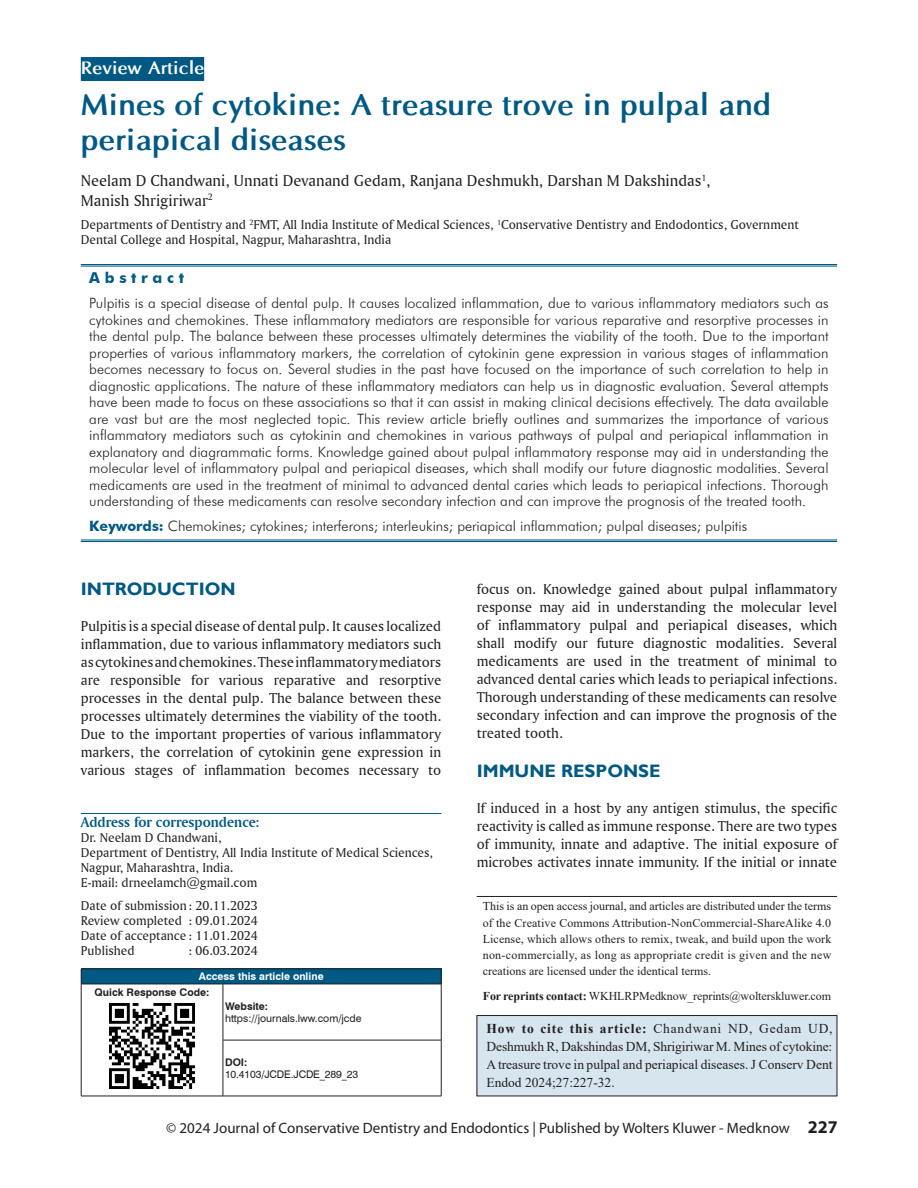
<style>
.page{position:relative;width:918px;height:1188px;background:#fff}
.page>*{position:absolute;margin:0;border:0;box-sizing:border-box;transform-origin:0 0}
.AT{font:700 30px/34.5px "Optima";color:#005983}
.t1{font:700 18px "Gill Sans";color:#005983}
.AH{font:700 18px "Optima";color:#fff}
.AU{font:16.5px/19.5px "Amerigo BT Roman A";color:#231f20}
.TX{font:15px/18px "Amerigo BT Roman A";color:#231f20;text-align:justify}
.R_FOLIO{font:15px "Myriad";color:#231f20}
.ADD{font:15px "Amerigo BT Bold A";color:#005983}
.ABSH{font:700 15px "Futura BT";letter-spacing:.31em;color:#005983}
.ABS{font:300 14.25px/16.5px "Futura BT";color:#231f20;text-align:justify}
.KWD{font:300 14.25px "Futura BT";color:#231f20}
.HTC{font:13.5px/18px "Times New Roman";color:#231f20;text-align:justify}
.AFF{font:13.5px/15px "Amerigo BT Roman A";color:#231f20}
.ADD-2{font:13.5px/15px "Amerigo BT Roman A";color:#231f20}
.HIS{font:13.5px/15px "Amerigo BT Roman A";color:#231f20;text-align:justify}
.C{font:12px/16.2px "Times New Roman";color:#231f20;text-align:justify}
.WEB{font:10.5px/12.6px "Swiss 721 BT";color:#231f20}
.AAO{font:700 10.5px "Swiss 721 BT";color:#fff}
.QRC{font:700 10.5px "Swiss 721 BT";color:#231f20}
.s1{font-weight:700;color:#005983}
.s2{font-weight:700}
.s3{font-family:"Myriad Pro";font-weight:700;font-size:18px}
</style>
<div class="page">
<hr style="left:81px;top:264px;width:756px;height:1px;background:#005983">
<hr style="left:81px;top:266px;width:756px;height:1px;background:#005983">
<hr style="left:81px;top:540px;width:756px;height:1px;background:#005983">
<hr style="left:81px;top:541px;width:756px;height:1px;background:#005983">
<div style="left:81px;top:969px;width:360px;height:15px;background:#005983"></div>
<hr style="left:441px;top:984px;width:1px;height:56px;background:#231f20">
<hr style="left:441px;top:1040px;width:1px;height:56px;background:#231f20">
<hr style="left:223px;top:984px;width:1px;height:56px;background:#231f20">
<hr style="left:223px;top:1040px;width:218px;height:1px;background:#231f20">
<hr style="left:223px;top:1040px;width:1px;height:56px;background:#231f20">
<hr style="left:81px;top:1096px;width:142px;height:1px;background:#231f20">
<hr style="left:223px;top:1096px;width:218px;height:1px;background:#231f20">
<hr style="left:81px;top:969px;width:142px;height:1px;background:#231f20">
<svg style="left:81px;top:969px;width:1px;height:15px"></svg>
<hr style="left:223px;top:969px;width:218px;height:1px;background:#231f20">
<svg style="left:441px;top:969px;width:1px;height:15px"></svg>
<hr style="left:81px;top:984px;width:142px;height:1px;background:#231f20">
<hr style="left:223px;top:984px;width:218px;height:1px;background:#231f20">
<hr style="left:81px;top:984px;width:1px;height:56px;background:#231f20">
<hr style="left:81px;top:1040px;width:1px;height:56px;background:#231f20">
<img style="left:110px;top:1003px;width:85px;height:85px">
<div style="left:81px;top:57px;width:123px;height:24px;background:#005983"></div>
<div style="left:477px;top:1016px;width:360px;height:80px;background:#d7e5ef"></div>
<div style="left:477px;top:1015px;width:360px;height:81px;border:1px solid #231f20"></div>
<hr style="left:477px;top:896px;width:360px;height:1px;background:#231f20">
<hr style="left:81px;top:813px;width:360px;height:1px;background:#005983">
<p class="AH" style="left:81px;top:57px;width:125px">Review Article</p>
<p class="AT" style="left:81px;top:87px;width:692px">Mines of cytokine: A treasure trove in pulpal and periapical diseases</p>
<p class="AU" style="left:81px;top:170px;width:631px">Neelam D Chandwani, Unnati Devanand Gedam, Ranjana Deshmukh, Darshan M Dakshindas<sup>1</sup>,<br>Manish Shrigiriwar<sup>2</sup></p>
<p class="AFF" style="left:81px;top:217px;width:720px">Departments of Dentistry and <sup>2</sup>FMT, All India Institute of Medical Sciences, <sup>1</sup>Conservative Dentistry and Endodontics, Government<br>Dental College and Hospital, Nagpur, Maharashtra, India</p>
<p class="ABSH" style="left:89px;top:269px;width:96px">Abstract</p>
<p class="ABS" style="left:89px;top:295px;width:741px">Pulpitis is a special disease of dental pulp. It causes localized inflammation, due to various inflammatory mediators such as cytokines and chemokines. These inflammatory mediators are responsible for various reparative and resorptive processes in the dental pulp. The balance between these processes ultimately determines the viability of the tooth. Due to the important properties of various inflammatory markers, the correlation of cytokinin gene expression in various stages of inflammation becomes necessary to focus on. Several studies in the past have focused on the importance of such correlation to help in diagnostic applications. The nature of these inflammatory mediators can help us in diagnostic evaluation. Several attempts have been made to focus on these associations so that it can assist in making clinical decisions effectively. The data available are vast but are the most neglected topic. This review article briefly outlines and summarizes the importance of various inflammatory mediators such as cytokinin and chemokines in various pathways of pulpal and periapical inflammation in explanatory and diagrammatic forms. Knowledge gained about pulpal inflammatory response may aid in understanding the molecular level of inflammatory pulpal and periapical diseases, which shall modify our future diagnostic modalities. Several medicaments are used in the treatment of minimal to advanced dental caries which leads to periapical infections. Thorough understanding of these medicaments can resolve secondary infection and can improve the prognosis of the treated tooth.</p>
<p class="KWD" style="left:89px;top:518px;width:659px"><span class="s1">Keywords:</span> Chemokines; cytokines; interferons; interleukins; periapical inflammation; pulpal diseases; pulpitis</p>
<h1 class="t1" style="left:81px;top:578px;width:156px">INTRODUCTION</h1>
<p class="TX" style="left:81px;top:616px;width:362px">Pulpitis is a special disease of dental pulp. It causes localized inflammation, due to various inflammatory mediators such as cytokines and chemokines. These inflammatory mediators are responsible for various reparative and resorptive processes in the dental pulp. The balance between these processes ultimately determines the viability of the tooth.<br>Due to the important properties of various inflammatory markers, the correlation of cytokinin gene expression in various stages of inflammation becomes necessary to</p>
<p class="ADD" style="left:81px;top:812px;width:180px">Address for correspondence:</p>
<p class="ADD-2" style="left:81px;top:829px;width:354px">Dr. Neelam D Chandwani,<br>Department of Dentistry, All India Institute of Medical Sciences, Nagpur, Maharashtra, India.<br>E‑mail: drneelamch@gmail.com</p>
<p class="HIS" style="left:81px;top:898px;width:178px">Date of submission : 20.11.2023<br>Review completed : 09.01.2024<br>Date of acceptance : 11.01.2024<br>Published</p>
<p class="HIS" style="left:189px;top:943px;width:70px">: 06.03.2024</p>
<p class="AAO" style="left:199px;top:969px;width:126px">Access this article online</p>
<p class="QRC" style="left:95px;top:985px;width:116px">Quick Response Code:</p>
<p class="WEB" style="left:225px;top:999px;width:138px"><span class="s2">Website: </span>https://journals.lww.com/jcde</p>
<p class="WEB" style="left:225px;top:1055px;width:135px"><span class="s2">DOI:<br></span>10.4103/JCDE.JCDE_289_23</p>
<p class="TX" style="left:477px;top:579px;width:362px">focus on. Knowledge gained about pulpal inflammatory response may aid in understanding the molecular level of inflammatory pulpal and periapical diseases, which shall modify our future diagnostic modalities. Several medicaments are used in the treatment of minimal to advanced dental caries which leads to periapical infections.<br>Thorough understanding of these medicaments can resolve secondary infection and can improve the prognosis of the treated tooth.</p>
<h1 class="t1" style="left:477px;top:760px;width:185px">IMMUNE RESPONSE</h1>
<p class="TX" style="left:477px;top:798px;width:362px">If induced in a host by any antigen stimulus, the specific reactivity is called as immune response. There are two types of immunity, innate and adaptive. The initial exposure of microbes activates innate immunity. If the initial or innate</p>
<p class="C" style="left:483px;top:898px;width:350px">This is an open access journal, and articles are distributed under the terms of the Creative Commons Attribution‑NonCommercial‑ShareAlike 4.0<br>License, which allows others to remix, tweak, and build upon the work non‑commercially, as long as appropriate credit is given and the new creations are licensed under the identical terms.</p>
<p class="C" style="left:483px;top:988px;width:350px"><span class="s2">For reprints contact:</span> WKHLRPMedknow_reprints@wolterskluwer.com</p>
<p class="HTC" style="left:486px;top:1019px;width:348px"><span class="s2">How to cite this article:</span> Chandwani ND, Gedam UD, Deshmukh R, Dakshindas DM, Shrigiriwar M. Mines of cytokine:<br>Atreasure trove in pulpal and periapical diseases. J Conserv Dent Endod 2024;27:227-32.</p>
<p class="R_FOLIO" style="left:166px;top:1120px;width:673px">© 2024 Journal of Conservative Dentistry and Endodontics | Published by Wolters Kluwer - Medknow <span class="s3">227</span></p>
</div>
